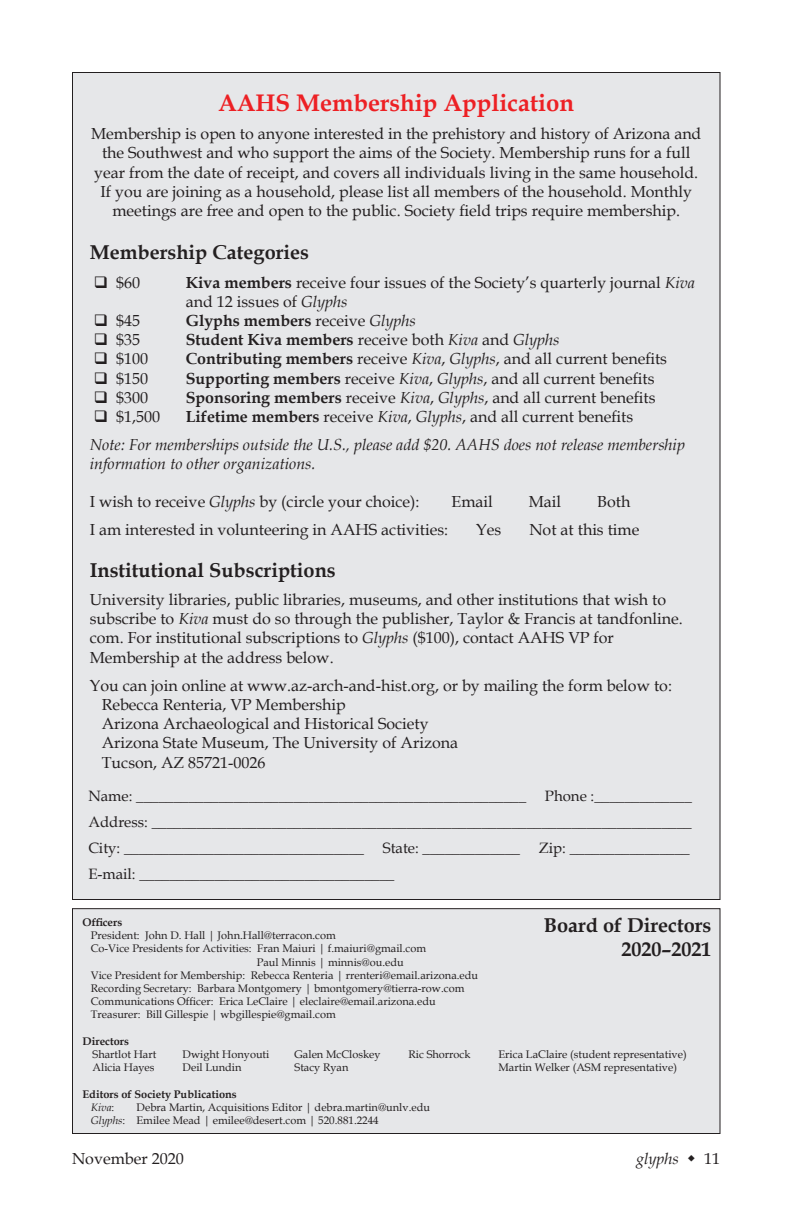
<style>
.page{position:relative;width:792px;height:1224px;background:#fff}
.page>*{position:absolute;margin:0;border:0;box-sizing:border-box;transform-origin:0 0}
.t1{font:700 24px "Book Antiqua";color:#ed2024}
.t2{font:700 20px "Book Antiqua";color:#231f20}
.t3{font:16px/19.2px "Book Antiqua";color:#231f20}
.t4{font:italic 16px/19.2px "Book Antiqua";color:#231f20}
.t5{font:700 16px "Book Antiqua";color:#231f20}
.t6{font:15px "Book Antiqua";color:#231f20}
.t7{font:11px "Book Antiqua";color:#231f20}
.t8{font:700 11px "Book Antiqua";color:#231f20}
.t9{font:italic 11px "Book Antiqua";color:#231f20}
.s1{font-weight:700}
.s2{font-style:italic}
.s3{font-weight:400}
.s4{font-weight:400;font-style:italic}
.s5{font-style:normal}
</style>
<div class="page">
<div style="left:72px;top:72px;width:648px;height:828px;background:#e6e7e9"></div>
<div style="left:72px;top:909px;width:648px;height:225px;background:#e6e7e9"></div>
<div style="left:72px;top:908px;width:648px;height:226px;border:1px solid #231f20"></div>
<p class="t1" style="left:218px;top:87px;width:357px">AAHS Membership Application</p>
<p class="t3" style="left:91px;top:124px;width:612px;text-align:center">Membership is open to anyone interested in the prehistory and history of Arizona and the Southwest and who support the aims of the Society. Membership runs for a full year from the date of receipt, and covers all individuals living in the same household.<br>If you are joining as a household, please list all members of the household. Monthly meetings are free and open to the public. Society field trips require membership.</p>
<p class="t2" style="left:90px;top:239px;width:221px">Membership Categories</p>
<p class="t3" style="left:94px;top:272px;width:48px">❑ $60</p>
<p class="t3" style="left:186px;top:272px;width:511px"><span class="s1">Kiva members</span> receive four issues of the Society’s quarterly journal <span class="s2">Kiva </span>and 12 issues of <span class="s2">Glyphs</span></p>
<p class="t3" style="left:94px;top:311px;width:48px">❑ $45</p>
<p class="t5" style="left:186px;top:310px;width:232px">Glyphs members <span class="s3">receive</span> <span class="s4">Glyphs</span></p>
<p class="t3" style="left:94px;top:330px;width:48px">❑ $35</p>
<p class="t5" style="left:186px;top:329px;width:375px">Student Kiva members <span class="s3">receive both</span> <span class="s4">Kiva</span> <span class="s3">and</span> <span class="s4">Glyphs</span></p>
<p class="t3" style="left:94px;top:349px;width:56px">❑ $100</p>
<p class="t3" style="left:186px;top:349px;width:483px"><span class="s1">Contributing members</span> receive <span class="s2">Kiva</span>, <span class="s2">Glyphs</span>, and all current benefits</p>
<p class="t3" style="left:94px;top:368px;width:56px">❑ $150</p>
<p class="t3" style="left:186px;top:368px;width:470px"><span class="s1">Supporting members</span> receive <span class="s2">Kiva</span>, <span class="s2">Glyphs</span>, and all current benefits</p>
<p class="t3" style="left:94px;top:387px;width:56px">❑ $300</p>
<p class="t3" style="left:186px;top:387px;width:471px"><span class="s1">Sponsoring members</span> receive <span class="s2">Kiva</span>, <span class="s2">Glyphs</span>, and all current benefits</p>
<p class="t3" style="left:94px;top:407px;width:68px">❑ $1,500</p>
<p class="t3" style="left:186px;top:407px;width:449px"><span class="s1">Lifetime members</span> receive <span class="s2">Kiva</span>, <span class="s2">Glyphs</span>, and all current benefits</p>
<p class="t4" style="left:90px;top:435px;width:597px">Note: For memberships outside the U.S., please add $20. AAHS does not release membership information to other organizations.</p>
<p class="t3" style="left:90px;top:491px;width:331px">I wish to receive <span class="s2">Glyphs</span> by (circle your choice):</p>
<p class="t3" style="left:452px;top:491px;width:43px">Email</p>
<p class="t3" style="left:529px;top:491px;width:34px">Mail</p>
<p class="t3" style="left:597px;top:491px;width:35px">Both</p>
<p class="t3" style="left:90px;top:519px;width:360px">I am interested in volunteering in AAHS activities:</p>
<p class="t3" style="left:476px;top:519px;width:27px">Yes</p>
<p class="t3" style="left:529px;top:519px;width:112px">Not at this time</p>
<p class="t2" style="left:90px;top:556px;width:248px">Institutional Subscriptions</p>
<p class="t3" style="left:90px;top:590px;width:594px">University libraries, public libraries, museums, and other institutions that wish to subscribe to <span class="s2">Kiva</span> must do so through the publisher, Taylor &amp; Francis at tandfonline. com. For institutional subscriptions to <span class="s2">Glyphs</span> ($100), contact AAHS VP for Membership at the address below.</p>
<p class="t3" style="left:90px;top:675px;width:584px">You can join online at www.az-arch-and-hist.org, or by mailing the form below to:</p>
<p class="t3" style="left:102px;top:695px;width:245px">Rebecca Renteria, VP Membership</p>
<p class="t3" style="left:102px;top:714px;width:328px">Arizona Archaeological and Historical Society</p>
<p class="t3" style="left:102px;top:733px;width:358px">Arizona State Museum, The University of Arizona</p>
<p class="t3" style="left:102px;top:752px;width:165px">Tucson, AZ 85721-0026</p>
<p class="t6" style="left:88px;top:786px;width:439px">Name: ____________________________________________________</p>
<p class="t6" style="left:545px;top:786px;width:148px">Phone :_____________</p>
<p class="t6" style="left:88px;top:812px;width:605px">Address: ________________________________________________________________________</p>
<p class="t6" style="left:88px;top:838px;width:277px">City: ________________________________</p>
<p class="t6" style="left:383px;top:838px;width:139px">State: _____________</p>
<p class="t6" style="left:539px;top:838px;width:152px">Zip: ________________</p>
<p class="t6" style="left:88px;top:864px;width:308px">E-mail: __________________________________</p>
<p class="t8" style="left:83px;top:915px;width:41px">Officers</p>
<p class="t7" style="left:91px;top:928px;width:246px">President: John D. Hall | John.Hall@terracon.com</p>
<p class="t7" style="left:91px;top:941px;width:337px">Co-Vice Presidents for Activities: Fran Maiuri | f.maiuri@gmail.com</p>
<p class="t7" style="left:257px;top:954px;width:148px">Paul Minnis | minnis@ou.edu</p>
<p class="t7" style="left:91px;top:967px;width:389px">Vice President for Membership: Rebecca Renteria | rrenteri@email.arizona.edu</p>
<p class="t7" style="left:91px;top:981px;width:375px">Recording Secretary: Barbara Montgomery | bmontgomery@tierra-row.com</p>
<p class="t7" style="left:91px;top:994px;width:346px">Communications Officer: Erica LeClaire | eleclaire@email.arizona.edu</p>
<p class="t7" style="left:91px;top:1007px;width:246px">Treasurer: Bill Gillespie | wbgillespie@gmail.com</p>
<p class="t8" style="left:83px;top:1034px;width:48px">Directors</p>
<p class="t7" style="left:93px;top:1047px;width:65px">Shartlot Hart</p>
<p class="t7" style="left:183px;top:1047px;width:88px">Dwight Honyouti</p>
<p class="t7" style="left:295px;top:1047px;width:87px">Galen McCloskey</p>
<p class="t7" style="left:409px;top:1047px;width:64px">Ric Shorrock</p>
<p class="t7" style="left:499px;top:1047px;width:190px">Erica LaClaire (student representative)</p>
<p class="t7" style="left:93px;top:1060px;width:63px">Alicia Hayes</p>
<p class="t7" style="left:183px;top:1060px;width:61px">Deil Lundin</p>
<p class="t7" style="left:295px;top:1060px;width:55px">Stacy Ryan</p>
<p class="t7" style="left:499px;top:1060px;width:180px">Martin Welker (ASM representative)</p>
<p class="t8" style="left:83px;top:1086px;width:156px">Editors of Society Publications</p>
<p class="t9" style="left:91px;top:1099px;width:25px">Kiva<span class="s5">:</span></p>
<p class="t7" style="left:137px;top:1099px;width:295px">Debra Martin, Acquisitions Editor | debra.martin@unlv.edu</p>
<p class="t7" style="left:91px;top:1113px;width:289px"><span class="s2">Glyphs</span>: Emilee Mead | emilee@desert.com | 520.881.2244</p>
<p class="t2" style="left:544px;top:911px;width:169px">Board of Directors</p>
<p class="t2" style="left:622px;top:935px;width:91px">2020–2021</p>
<p class="t3" style="left:72px;top:1148px;width:113px">November 2020</p>
<p class="t4" style="left:636px;top:1149px;width:44px">glyphs</p>
<p class="t3" style="left:704px;top:1149px;width:17px">11</p>
</div>
